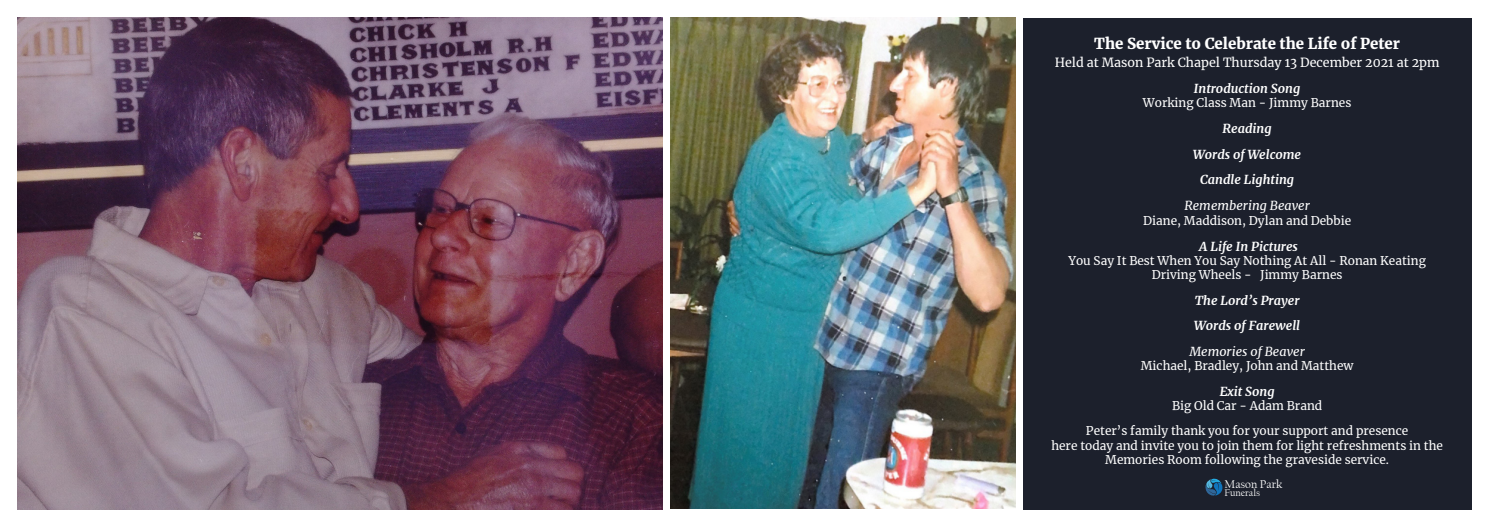
<style>
.page{position:relative;width:1489px;height:527px;background:#fff}
.page>*{position:absolute;margin:0;border:0;box-sizing:border-box;transform-origin:0 0}
.t1{font:900 15px "Merriweather";color:#fff}
.t2{font:italic 700 12.5px "Merriweather";color:#fff}
.t3{font:12.5px "Merriweather";color:#fff}
.t4{font:italic 12.5px "Merriweather";color:#fff}
.t5{font:11.88px/14.2px "Merriweather";color:#fff;text-align:center}
.t6{font:11.88px "Californian FB";color:#fff}
.t7{font:10.12px "Californian FB";color:#fff}
</style>
<div class="page">
<div style="left:1022px;top:18px;width:448px;height:490px;background:#1c202c"></div>
<svg style="left:1205px;top:478px;width:17px;height:18px"></svg>
<img style="left:18px;top:18px;width:645px;height:490px">
<img style="left:671px;top:18px;width:344px;height:490px">
<p class="t1" style="left:1094px;top:33px;width:307px">The Service to Celebrate the Life of Peter</p>
<p class="t3" style="left:1054px;top:54px;width:386px">Held at Mason Park Chapel Thursday 13 December 2021 at 2pm</p>
<p class="t2" style="left:1193px;top:80px;width:108px">Introduction Song</p>
<p class="t5" style="left:1142px;top:95px;width:210px">Working Class Man - Jimmy Barnes</p>
<p class="t2" style="left:1222px;top:120px;width:51px">Reading</p>
<p class="t2" style="left:1193px;top:145px;width:109px">Words of Welcome</p>
<p class="t2" style="left:1199px;top:171px;width:96px">Candle Lighting</p>
<p class="t4" style="left:1184px;top:196px;width:127px">Remembering Beaver</p>
<p class="t5" style="left:1143px;top:213px;width:209px">Diane, Maddison, Dylan and Debbie</p>
<p class="t2" style="left:1199px;top:237px;width:100px">A Life In Pictures</p>
<p class="t5" style="left:1068px;top:253px;width:359px">You Say It Best When You Say Nothing At All - Ronan Keating</p>
<p class="t5" style="left:1151px;top:267px;width:192px">Driving Wheels - Jimmy Barnes</p>
<p class="t2" style="left:1194px;top:291px;width:106px">The Lord’s Prayer</p>
<p class="t2" style="left:1194px;top:317px;width:107px">Words of Farewell</p>
<p class="t4" style="left:1189px;top:342px;width:117px">Memories of Beaver</p>
<p class="t5" style="left:1140px;top:358px;width:214px">Michael, Bradley, John and Matthew</p>
<p class="t2" style="left:1219px;top:382px;width:56px">Exit Song</p>
<p class="t5" style="left:1171px;top:398px;width:152px">Big Old Car - Adam Brand</p>
<p class="t5" style="left:1051px;top:423px;width:393px">Peter’s family thank you for your support and presence<br>here today and invite you to join them for light refreshments in the<br>Memories Room following the graveside service.</p>
<p class="t6" style="left:1224px;top:476px;width:59px">Mason Park</p>
<p class="t7" style="left:1224px;top:486px;width:37px">Funerals</p>
</div>
